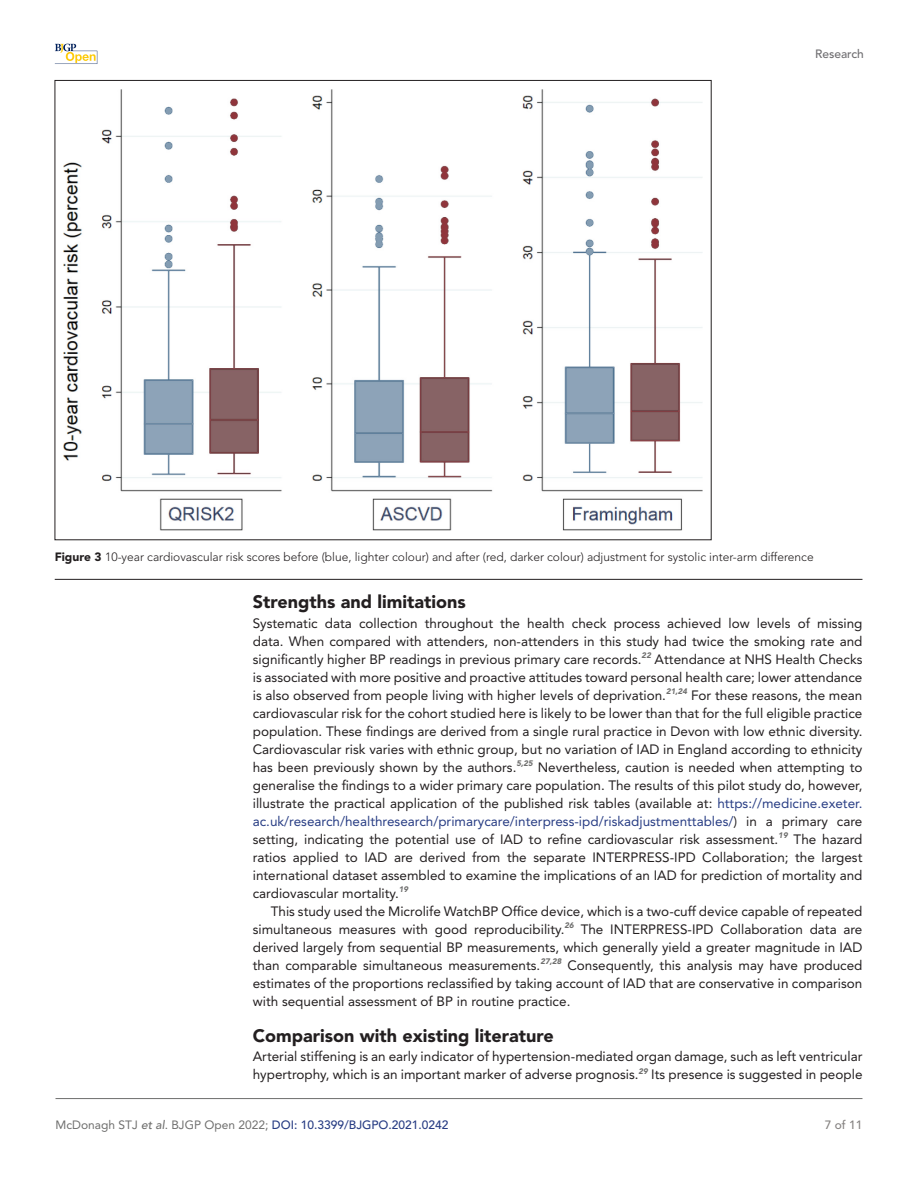
<style>
.page{position:relative;width:918px;height:1188px;background:#fff}
.page>*{position:absolute;margin:0;border:0;box-sizing:border-box;transform-origin:0 0}
.t1{font:900 18px "Avenir LT Std";color:#231f20}
.t2{font:13.5px/18px "Avenir LT Std";color:#231f20;text-align:justify}
.t3{font:300 12px "Avenir LT Std";color:#231f20}
.t4{font:500 12px "Avenir LT Std";color:#283d84}
.t5{font:500 12px "Avenir LT Std";color:#6e6d70}
.t6{font:500 12px "Avenir LT Std";color:#858281}
.s1{font-weight:900}
.s2{color:#283d84}
.s3{font-weight:400;color:#6e6e6d}
.s4{font-style:italic;color:#6e6e6d}
</style>
<div class="page">
<svg style="left:55px;top:44px;width:42px;height:20px"></svg>
<hr style="left:56px;top:1098px;width:806px;height:1px;background:#6e6e6d">
<hr style="left:55px;top:579px;width:807px;height:1px;background:#231f20">
<img style="left:64px;top:89px;width:638px;height:442px">
<p class="t5" style="left:815px;top:47px;width:50px">Research</p>
<p class="t3" style="left:55px;top:550px;width:760px"><span class="s1">Figure 3</span> 10-year cardiovascular risk scores before (blue, lighter colour) and after (red, darker colour) adjustment for systolic inter-arm difference</p>
<h1 class="t1" style="left:253px;top:591px;width:214px">Strengths and limitations</h1>
<p class="t2" style="left:253px;top:614px;width:611px">Systematic data collection throughout the health check process achieved low levels of missing data. When compared with attenders, non-attenders in this study had twice the smoking rate and significantly higher BP readings in previous primary care records.<sup>22</sup> Attendance at NHS Health Checks is associated with more positive and proactive attitudes toward personal health care; lower attendance is also observed from people living with higher levels of deprivation.<sup>21,24</sup> For these reasons, the mean cardiovascular risk for the cohort studied here is likely to be lower than that for the full eligible practice population. These findings are derived from a single rural practice in Devon with low ethnic diversity.<br>Cardiovascular risk varies with ethnic group, but no variation of IAD in England according to ethnicity has been previously shown by the authors.<sup>5,25</sup> Nevertheless, caution is needed when attempting to generalise the findings to a wider primary care population. The results of this pilot study do, however, illustrate the practical application of the published risk tables (available at: <span class="s2">https://medicine.exeter. ac.uk/research/healthresearch/primarycare/interpress-ipd/riskadjustmenttables/</span>) in a primary care setting, indicating the potential use of IAD to refine cardiovascular risk assessment.<sup>19</sup> The hazard ratios applied to IAD are derived from the separate INTERPRESS-IPD Collaboration; the largest international dataset assembled to examine the implications of an IAD for prediction of mortality and cardiovascular mortality.<sup>19</sup></p>
<p class="t2" style="left:253px;top:902px;width:611px;text-indent:18px">This study used the Microlife WatchBP Office device, which is a two-cuff device capable of repeated simultaneous measures with good reproducibility.<sup>26</sup> The INTERPRESS-IPD Collaboration data are derived largely from sequential BP measurements, which generally yield a greater magnitude in IAD than comparable simultaneous measurements.<sup>27,28</sup> Consequently, this analysis may have produced estimates of the proportions reclassified by taking account of IAD that are conservative in comparison with sequential assessment of BP in routine practice.</p>
<h1 class="t1" style="left:253px;top:1025px;width:302px">Comparison with existing literature</h1>
<p class="t2" style="left:253px;top:1048px;width:611px">Arterial stiffening is an early indicator of hypertension-mediated organ damage, such as left ventricular hypertrophy, which is an important marker of adverse prognosis.<sup>29</sup> Its presence is suggested in people</p>
<p class="t4" style="left:56px;top:1118px;width:395px"><span class="s3">McDonagh STJ</span> <span class="s4">et al</span><span class="s3">. BJGP Open 2022;</span> DOI: 10.3399/BJGPO.2021.0242</p>
<p class="t6" style="left:825px;top:1118px;width:39px">7 of 11</p>
</div>
